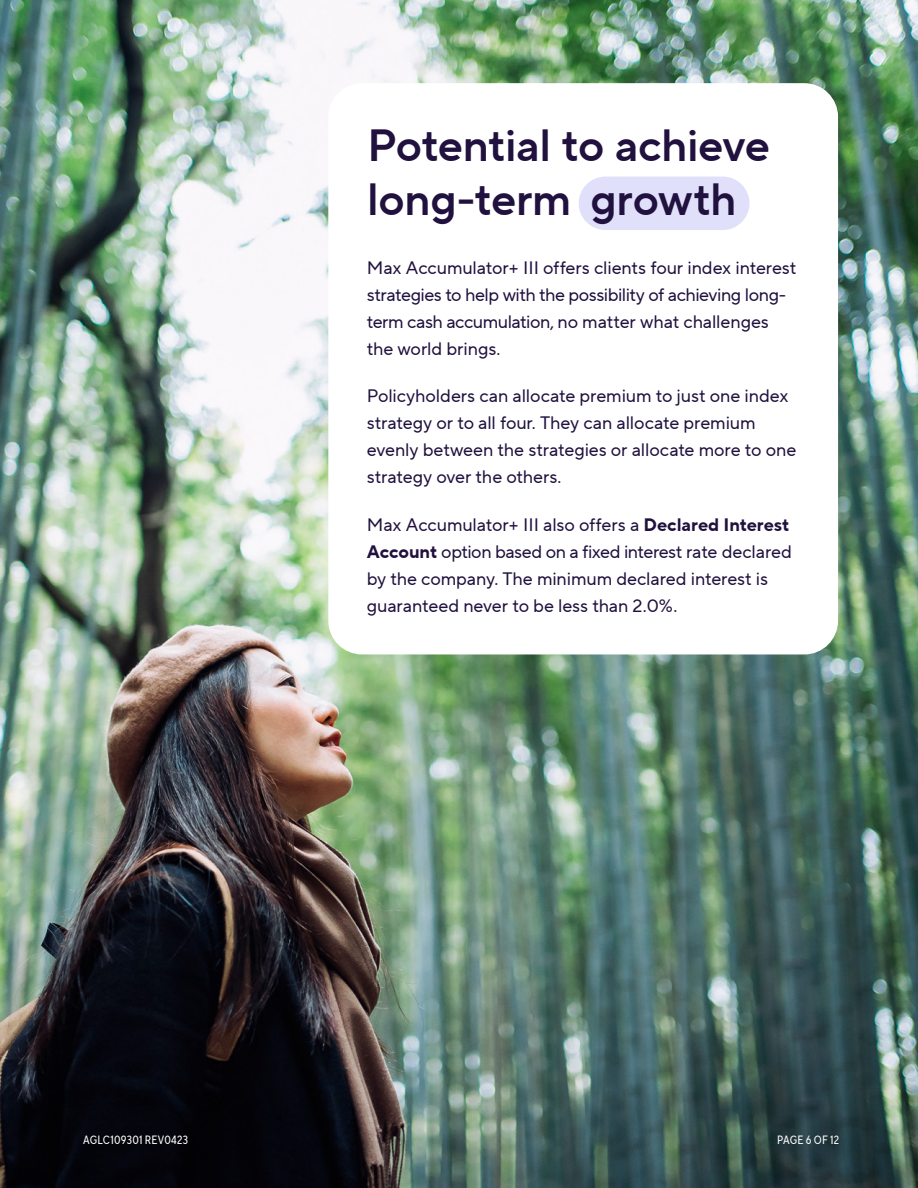
<style>
.page{position:relative;width:918px;height:1188px;background:#fff}
.page>*{position:absolute;margin:0;border:0;box-sizing:border-box;transform-origin:0 0}
.t1{font:45px/54px "TT Norms Pro Dm Bd";letter-spacing:-.01em;color:#20113e}
.t2{font:18px/27px "TT Norms Pro";letter-spacing:-.01em;color:#20113e}
.t3{font:12px "TT Norms Pro Cond";letter-spacing:.02em;color:#fff}
.s1{font-weight:700}
</style>
<div class="page">
<img style="left:0;top:0;width:918px;height:1188px">
<div style="left:328px;top:83px;width:510px;height:571px;background:#fff;border-radius:34px"></div>
<div style="left:579px;top:177px;width:171px;height:53px;background:#e0e0fb;border-radius:27px"></div>
<h2 class="t1" style="left:367px;top:118px;width:404px">Potential to achieve long-term growth</h2>
<p class="t2" style="left:367px;top:254px;width:431px">Max Accumulator+ III offers clients four index interest strategies to help with the possibility of achieving long&shy;term cash accumulation, no matter what challenges the world brings.</p>
<p class="t2" style="left:367px;top:383px;width:431px">Policyholders can allocate premium to just one index strategy or to all four. They can allocate premium evenly between the strategies or allocate more to one strategy over the others.</p>
<p class="t2" style="left:367px;top:511px;width:427px">Max Accumulator+ III also offers a <span class="s1">Declared Interest Account</span> option based on a fixed interest rate declared by the company. The minimum declared interest is guaranteed never to be less than 2.0%.</p>
<p class="t3" style="left:83px;top:1131px;width:107px">AGLC109301 REV0423</p>
<p class="t3" style="left:777px;top:1131px;width:63px">PAGE 6 OF 12</p>
</div>
